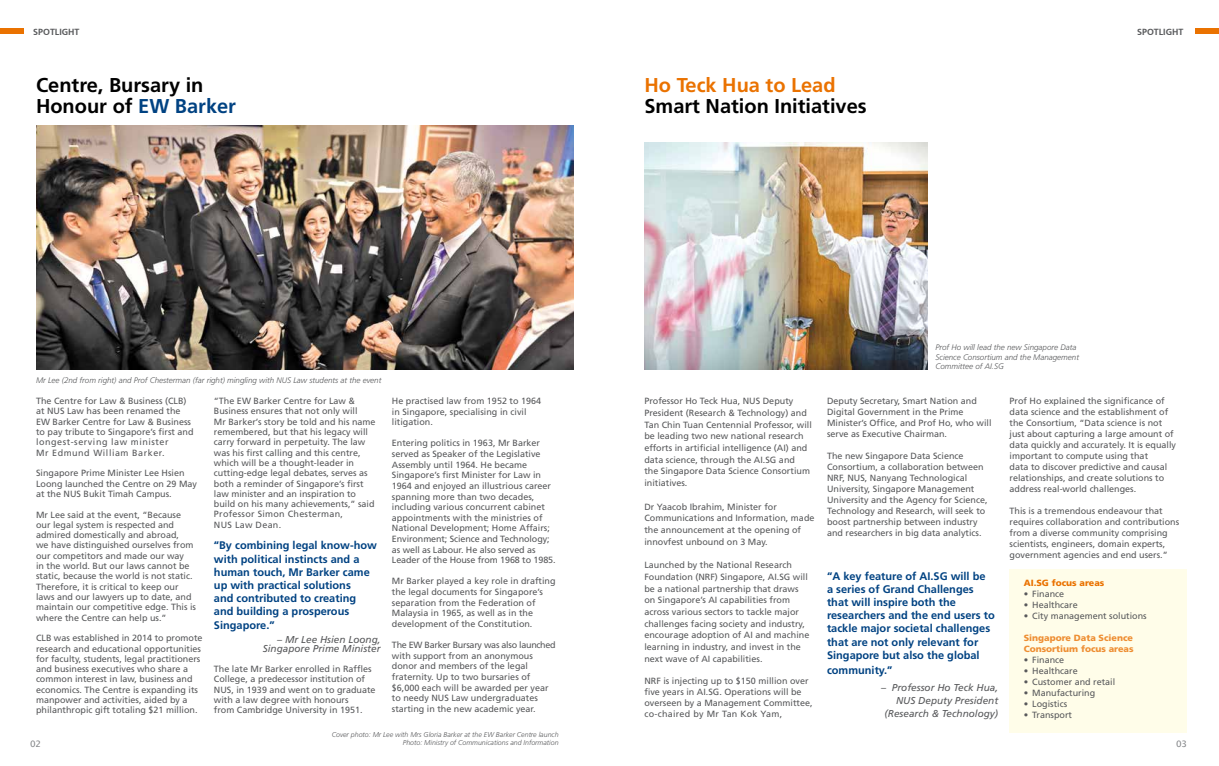
<style>
.page{position:relative;width:1219px;height:766px;background:#fff}
.page>*{position:absolute;margin:0;border:0;box-sizing:border-box;transform-origin:0 0}
.t1{font:700 20px/21px "Frutiger LT Std";color:#000}
.t2{font:700 20px "Frutiger LT Std";color:#ea7200}
.t3{font:700 11px/13.2px "Frutiger LT Std";color:#004282}
.t4{font:italic 10px/12.8px "Frutiger";color:#58595b;text-align:right}
.t5{font:9px/10.3px "Frutiger";color:#58595b}
.t6{font:900 9px/11px "Frutiger";color:#ee8e33}
.t7{font:900 9px "Frutiger";color:#ea7200}
.t8{font:700 8.9px "Frutiger CE";color:#58595b}
.t9{font:8.9px "Lucida Sans Unicode";color:#808285}
.t10{font:italic 300 8px/9.6px "Frutiger";color:#58595b}
.t11{font:italic 300 7px/8.4px "Frutiger";color:#58595b;text-align:right}
.s1{color:#004282}
</style>
<div class="page">
<div style="left:0;top:28px;width:23px;height:6px;background:#ea7200"></div>
<div style="left:1196px;top:28px;width:23px;height:6px;background:#ea7200"></div>
<img style="left:36px;top:126px;width:537px;height:243px">
<img style="left:644px;top:142px;width:284px;height:227px">
<div style="left:1010px;top:568px;width:177px;height:164px;background:#fffde9"></div>
<p class="t8" style="left:33px;top:26px;width:48px">SPOTLIGHT</p>
<p class="t8" style="left:1137px;top:26px;width:48px">SPOTLIGHT</p>
<h1 class="t1" style="left:36px;top:75px;width:202px">Centre, Bursary in<br>Honour of <span class="s1">EW Barker</span></h1>
<h1 class="t2" style="left:644px;top:73px;width:193px">Ho Teck Hua to Lead</h1>
<h1 class="t1" style="left:644px;top:96px;width:224px">Smart Nation Initiatives</h1>
<p class="t10" style="left:36px;top:375px;width:347px">Mr Lee (2nd from right) and Prof Chesterman (far right) mingling with NUS Law students at the event</p>
<p class="t5" style="left:36px;top:395px;width:159px">The Centre for Law &amp; Business (CLB) at NUS Law has been renamed the<br>EW Barker Centre for Law &amp; Business to pay tribute to Singapore’s first and longest-serving law minister<br>Mr Edmund William Barker.</p>
<p class="t5" style="left:36px;top:468px;width:163px">Singapore Prime Minister Lee Hsien<br>Loong launched the Centre on 29 May at the NUS Bukit Timah Campus.</p>
<p class="t5" style="left:36px;top:509px;width:162px">Mr Lee said at the event, “Because our legal system is respected and admired domestically and abroad,<br>we have distinguished ourselves from our competitors and made our way<br>in the world. But our laws cannot be static, because the world is not static.<br>Therefore, it is critical to keep our laws and our lawyers up to date, and maintain our competitive edge. This is where the Centre can help us.”</p>
<p class="t5" style="left:36px;top:632px;width:168px">CLB was established in 2014 to promote research and educational opportunities for faculty, students, legal practitioners and business executives who share a common interest in law, business and economics. The Centre is expanding its manpower and activities, aided by a philanthropic gift totaling $21 million.</p>
<p class="t5" style="left:214px;top:395px;width:163px">“The EW Barker Centre for Law &amp; Business ensures that not only will<br>Mr Barker’s story be told and his name remembered, but that his legacy will carry forward in perpetuity. The law was his first calling and this centre, which will be a thought-leader in cutting-edge legal debates, serves as both a reminder of Singapore’s first law minister and an inspiration to build on his many achievements,” said Professor Simon Chesterman,<br>NUS Law Dean.</p>
<p class="t3" style="left:214px;top:539px;width:164px">“By combining legal know-how with political instincts and a human touch, Mr Barker came up with practical solutions<br>and contributed to creating and building a prosperous<br>Singapore.”</p>
<p class="t4" style="left:263px;top:634px;width:119px;line-height:9.8px">– Mr Lee Hsien Loong,<br>Singapore Prime Minister</p>
<p class="t5" style="left:214px;top:663px;width:163px">The late Mr Barker enrolled in Raffles College, a predecessor institution of NUS, in 1939 and went on to graduate with a law degree with honours<br>from Cambridge University in 1951.</p>
<p class="t5" style="left:392px;top:395px;width:151px;line-height:10.6px">He practised law from 1952 to 1964 in Singapore, specialising in civil litigation.</p>
<p class="t5" style="left:392px;top:438px;width:165px;line-height:10.6px">Entering politics in 1963, Mr Barker served as Speaker of the Legislative Assembly until 1964. He became Singapore’s first Minister for Law in 1964 and enjoyed an illustrious career spanning more than two decades, including various concurrent cabinet appointments with the ministries of National Development; Home Affairs; Environment; Science and Technology; as well as Labour. He also served as Leader of the House from 1968 to 1985.</p>
<p class="t5" style="left:392px;top:575px;width:165px;line-height:10.6px">Mr Barker played a key role in drafting the legal documents for Singapore’s separation from the Federation of Malaysia in 1965, as well as in the development of the Constitution.</p>
<p class="t5" style="left:392px;top:639px;width:165px;line-height:10.6px">The EW Barker Bursary was also launched with support from an anonymous donor and members of the legal fraternity. Up to two bursaries of $6,000 each will be awarded per year to needy NUS Law undergraduates starting in the new academic year.</p>
<p class="t5" style="left:644px;top:395px;width:169px;line-height:11.7px">Professor Ho Teck Hua, NUS Deputy President (Research &amp; Technology) and Tan Chin Tuan Centennial Professor, will be leading two new national research efforts in artificial intelligence (AI) and data science, through the AI.SG and<br>the Singapore Data Science Consortium initiatives.</p>
<p class="t5" style="left:644px;top:500px;width:172px;line-height:11.7px">Dr Yaacob Ibrahim, Minister for Communications and Information, made the announcement at the opening of innovfest unbound on 3 May.</p>
<p class="t5" style="left:644px;top:559px;width:167px;line-height:11.7px">Launched by the National Research Foundation (NRF) Singapore, AI.SG will be a national partnership that draws on Singapore’s AI capabilities from across various sectors to tackle major challenges facing society and industry, encourage adoption of AI and machine learning in industry, and invest in the next wave of AI capabilities.</p>
<p class="t5" style="left:644px;top:675px;width:170px;line-height:11px">NRF is injecting up to $150 million over five years in AI.SG. Operations will be overseen by a Management Committee, co-chaired by Mr Tan Kok Yam,</p>
<p class="t10" style="left:935px;top:342px;width:145px">Prof Ho will lead the new Singapore Data<br>Science Consortium and the Management<br>Committee of AI.SG</p>
<p class="t5" style="left:827px;top:395px;width:166px;line-height:11px">Deputy Secretary, Smart Nation and Digital Government in the Prime Minister’s Office, and Prof Ho, who will serve as Executive Chairman.</p>
<p class="t5" style="left:827px;top:450px;width:162px;line-height:11px">The new Singapore Data Science Consortium, a collaboration between NRF, NUS, Nanyang Technological University, Singapore Management University and the Agency for Science, Technology and Research, will seek to boost partnership between industry and researchers in big data analytics.</p>
<p class="t3" style="left:827px;top:569px;width:169px">“A key feature of AI.SG will be<br>a series of Grand Challenges that will inspire both the researchers and the end users to tackle major societal challenges that are not only relevant for<br>Singapore but also the global</p>
<p class="t3" style="left:827px;top:663px;width:67px">community.”</p>
<p class="t4" style="left:881px;top:681px;width:119px">– Professor Ho Teck Hua,<br>NUS Deputy President (Research &amp; Technology)</p>
<p class="t5" style="left:1010px;top:395px;width:168px;line-height:11px">Prof Ho explained the significance of data science and the establishment of the Consortium, “Data science is not just about capturing a large amount of data quickly and accurately. It is equally important to compute using that<br>data to discover predictive and causal relationships, and create solutions to address real-world challenges.</p>
<p class="t5" style="left:1010px;top:505px;width:171px;line-height:11px">This is a tremendous endeavour that requires collaboration and contributions from a diverse community comprising scientists, engineers, domain experts, government agencies and end users.”</p>
<p class="t7" style="left:1024px;top:577px;width:82px">AI.SG focus areas</p>
<p class="t5" style="left:1024px;top:588px;width:42px">• Finance</p>
<p class="t5" style="left:1024px;top:599px;width:56px">• Healthcare</p>
<p class="t5" style="left:1024px;top:610px;width:125px">• City management solutions</p>
<p class="t6" style="left:1024px;top:632px;width:111px">Singapore Data Science<br>Consortium focus areas</p>
<p class="t5" style="left:1024px;top:654px;width:42px">• Finance</p>
<p class="t5" style="left:1024px;top:665px;width:56px">• Healthcare</p>
<p class="t5" style="left:1024px;top:676px;width:93px">• Customer and retail</p>
<p class="t5" style="left:1024px;top:687px;width:73px">• Manufacturing</p>
<p class="t5" style="left:1024px;top:698px;width:45px">• Logistics</p>
<p class="t5" style="left:1024px;top:709px;width:50px">• Transport</p>
<p class="t11" style="left:332px;top:729px;width:228px">Cover photo: Mr Lee with Mrs Gloria Barker at the EW Barker Centre launch<br>Photo: Ministry of Communications and Information</p>
<p class="t9" style="left:30px;top:736px;width:13px">02</p>
<p class="t9" style="left:1176px;top:736px;width:13px">03</p>
</div>
